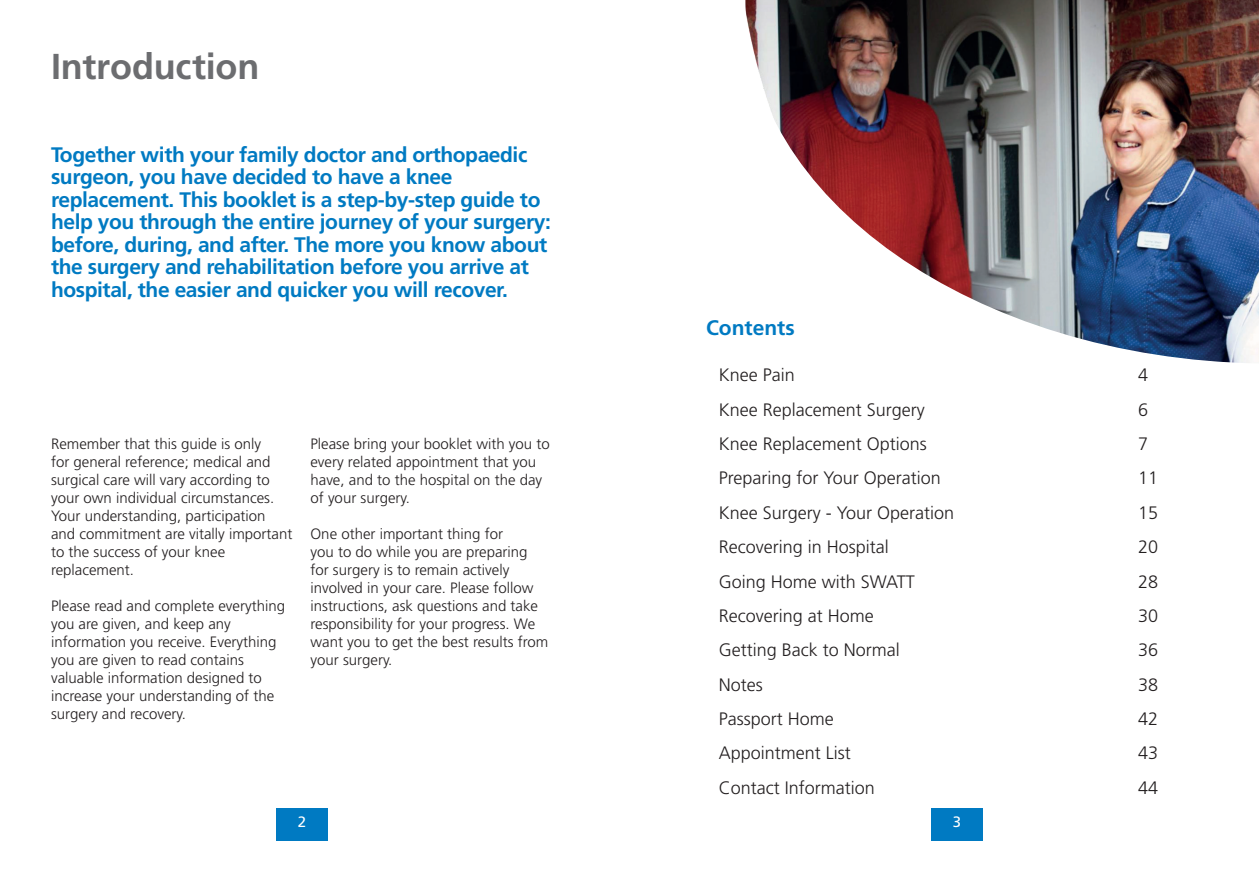
<style>
.page{position:relative;width:1259px;height:893px;background:#fff}
.page>*{position:absolute;margin:0;border:0;box-sizing:border-box;transform-origin:0 0}
.t1{font:700 36px "Frutiger";letter-spacing:-.005em;color:#6c6d70}
.t2{font:700 21px/22.5px "Frutiger";letter-spacing:-.02em;color:#007ac2}
.t3{font:700 21px "Frutiger";color:#007ac2}
.t4{font:300 18px "Frutiger LT Std";color:#231f20}
.t5{font:300 15px/18px "Frutiger LT Std";color:#231f20}
.t6{font:15px "Frutiger";color:#fff}
</style>
<div class="page">
<div style="left:931px;top:808px;width:51px;height:33px;background:#007ac2"></div>
<div style="left:276px;top:808px;width:52px;height:33px;background:#007ac2"></div>
<img style="left:745px;top:0;width:514px;height:363px">
<h1 class="t1" style="left:51px;top:45px;width:210px">Introduction</h1>
<p class="t2" style="left:51px;top:143px;width:501px">Together with your family doctor and orthopaedic surgeon, you have decided to have a knee replacement. This booklet is a step-by-step guide to help you through the entire journey of your surgery: before, during, and after. The more you know about the surgery and rehabilitation before you arrive at hospital, the easier and quicker you will recover.</p>
<p class="t5" style="left:51px;top:435px;width:243px">Remember that this guide is only<br>for general reference; medical and surgical care will vary according to your own individual circumstances.<br>Your understanding, participation and commitment are vitally important to the success of your knee replacement.</p>
<p class="t5" style="left:51px;top:597px;width:235px">Please read and complete everything you are given, and keep any information you receive. Everything you are given to read contains valuable information designed to increase your understanding of the surgery and recovery.</p>
<p class="t5" style="left:310px;top:435px;width:241px">Please bring your booklet with you to every related appointment that you have, and to the hospital on the day of your surgery.</p>
<p class="t5" style="left:310px;top:525px;width:239px">One other important thing for<br>you to do while you are preparing for surgery is to remain actively involved in your care. Please follow instructions, ask questions and take responsibility for your progress. We want you to get the best results from your surgery.</p>
<h2 class="t3" style="left:706px;top:315px;width:90px">Contents</h2>
<p class="t4" style="left:719px;top:365px;width:78px">Knee Pain</p>
<p class="t4" style="left:1138px;top:365px;width:12px">4</p>
<p class="t4" style="left:719px;top:399px;width:208px">Knee Replacement Surgery</p>
<p class="t4" style="left:1138px;top:399px;width:12px">6</p>
<p class="t4" style="left:719px;top:434px;width:210px">Knee Replacement Options</p>
<p class="t4" style="left:1138px;top:434px;width:12px">7</p>
<p class="t4" style="left:719px;top:468px;width:224px">Preparing for Your Operation</p>
<p class="t4" style="left:1138px;top:468px;width:22px">11</p>
<p class="t4" style="left:719px;top:502px;width:237px">Knee Surgery - Your Operation</p>
<p class="t4" style="left:1138px;top:502px;width:22px">15</p>
<p class="t4" style="left:719px;top:537px;width:172px">Recovering in Hospital</p>
<p class="t4" style="left:1138px;top:537px;width:22px">20</p>
<p class="t4" style="left:719px;top:571px;width:198px">Going Home with SWATT</p>
<p class="t4" style="left:1138px;top:571px;width:22px">28</p>
<p class="t4" style="left:719px;top:605px;width:157px">Recovering at Home</p>
<p class="t4" style="left:1138px;top:605px;width:22px">30</p>
<p class="t4" style="left:719px;top:640px;width:183px">Getting Back to Normal</p>
<p class="t4" style="left:1138px;top:640px;width:22px">36</p>
<p class="t4" style="left:719px;top:674px;width:46px">Notes</p>
<p class="t4" style="left:1138px;top:674px;width:22px">38</p>
<p class="t4" style="left:719px;top:709px;width:117px">Passport Home</p>
<p class="t4" style="left:1138px;top:709px;width:22px">42</p>
<p class="t4" style="left:719px;top:743px;width:134px">Appointment List</p>
<p class="t4" style="left:1138px;top:743px;width:22px">43</p>
<p class="t4" style="left:719px;top:777px;width:158px">Contact Information</p>
<p class="t4" style="left:1138px;top:777px;width:22px">44</p>
<p class="t6" style="left:298px;top:813px;width:10px">2</p>
<p class="t6" style="left:953px;top:813px;width:10px">3</p>
</div>
